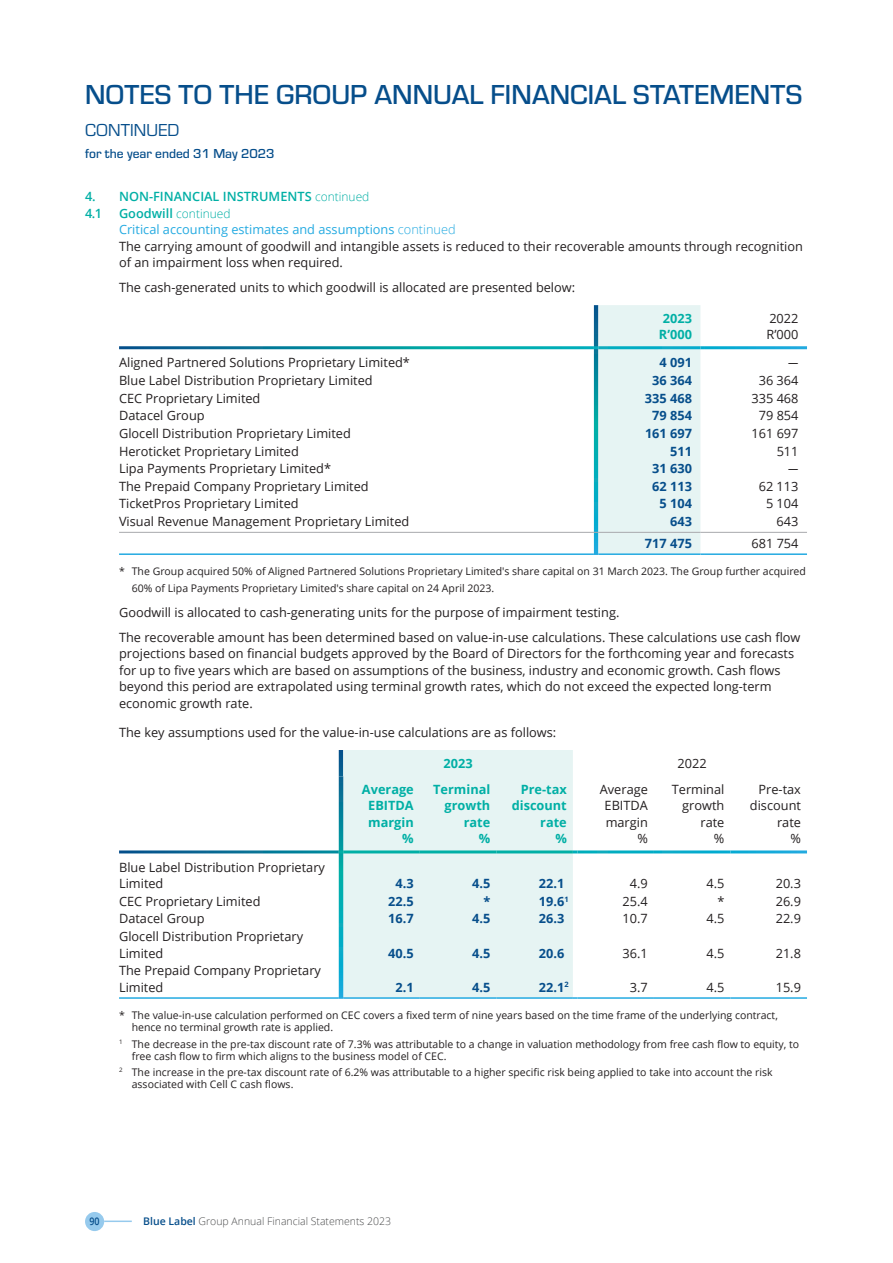
<style>
.page{position:relative;width:893px;height:1263px;background:#fff}
.page>*{position:absolute;margin:0;border:0;box-sizing:border-box;transform-origin:0 0}
.t1{font:500 28.5px "Eurostile";color:#064e8b}
.t2{font:18px "Eurostile";color:#064e8b}
.t3{font:500 13.5px "Eurostile";color:#064e8b}
.t4{font:12.75px/16.5px "Open Sans";color:#231f20}
.t5{font:700 12.75px "Open Sans";color:#064e8b}
.t6{font:700 12.75px/16.5px "Open Sans";color:#00afa5;text-align:right}
.t7{font:600 12.75px/16.5px "Open Sans";color:#00afa5}
.t8{font:12.75px "Open Sans";color:#231f20;scale:.8 1}
.t9{font:300 12px "Open Sans";color:#00afa5}
.t10{font:10.5px/12px "Open Sans";color:#231f20}
.t11{font:300 10.5px "Open Sans";color:#4b4c4d}
.t12{font:600 10.5px "Open Sans";color:#064e8b;scale:.85 1}
.s1{font-weight:300;font-size:12px}
.s2{font-weight:600;font-size:12.75px}
.s3{color:#24aae1}
.s4{font-weight:300;color:#24aae1}
.s5{font-weight:600;color:#064e8b}
</style>
<div class="page">
<div style="left:85px;top:1212px;width:19px;height:19px;background:#96caed;border-radius:50%"></div>
<hr style="left:104px;top:1220px;width:28px;height:2px;background:#96caed">
<hr style="left:119px;top:532px;width:475px;height:1px;background:#a8a9ad">
<hr style="left:705px;top:532px;width:102px;height:1px;background:#a8a9ad">
<hr style="left:119px;top:553px;width:475px;height:2px;background:#24aae1">
<svg style="left:594px;top:305px;width:111px;height:250px;background:#d6edee"></svg>
<hr style="left:705px;top:553px;width:102px;height:2px;background:#24aae1">
<div style="left:343px;top:750px;width:230px;height:247px;background:#e6f4f3"></div>
<svg style="left:573px;top:850px;width:4px;height:3px"></svg>
<hr style="left:119px;top:997px;width:220px;height:2px;background:#24aae1">
<hr style="left:343px;top:997px;width:77px;height:2px;background:#24aae1">
<hr style="left:420px;top:997px;width:76px;height:2px;background:#24aae1">
<hr style="left:496px;top:997px;width:77px;height:2px;background:#24aae1">
<hr style="left:577px;top:997px;width:77px;height:2px;background:#24aae1">
<hr style="left:654px;top:997px;width:76px;height:2px;background:#24aae1">
<hr style="left:730px;top:997px;width:77px;height:2px;background:#24aae1">
<svg style="left:339px;top:750px;width:4px;height:249px"></svg>
<hr style="left:343px;top:850px;width:77px;height:3px;background:#00afa5">
<hr style="left:420px;top:850px;width:76px;height:3px;background:#00afa5">
<hr style="left:496px;top:850px;width:77px;height:3px;background:#00afa5">
<h1 class="t1" style="left:85px;top:75px;width:719px">NOTES TO THE GROUP ANNUAL FINANCIAL STATEMENTS</h1>
<h2 class="t2" style="left:85px;top:117px;width:96px">CONTINUED</h2>
<p class="t3" style="left:85px;top:144px;width:191px">for the year ended 31 May 2023</p>
<p class="t7" style="left:85px;top:188px;width:286px">4. NON-FINANCIAL INSTRUMENTS <span class="s1">continued<br></span>4.1</p>
<p class="t9" style="left:119px;top:205px;width:113px"><span class="s2">Goodwill</span> continued</p>
<p class="t4" style="left:119px;top:221px;width:685px"><span class="s3">Critical accounting estimates and assumptions</span> <span class="s4">continued<br></span>The carrying amount of goodwill and intangible assets is reduced to their recoverable amounts through recognition of an impairment loss when required.</p>
<p class="t4" style="left:119px;top:279px;width:458px">The cash-generated units to which goodwill is allocated are presented below:</p>
<p class="t6" style="left:659px;top:310px;width:35px;text-align:center">2023<br>R’000</p>
<p class="t4" style="left:767px;top:310px;width:33px">2022<br>R’000</p>
<p class="t4" style="left:119px;top:354px;width:292px">Aligned Partnered Solutions Proprietary Limited*</p>
<p class="t5" style="left:659px;top:354px;width:34px">4 091</p>
<p class="t8" style="left:788px;top:354px;width:14px">—</p>
<p class="t4" style="left:119px;top:372px;width:255px">Blue Label Distribution Proprietary Limited</p>
<p class="t5" style="left:652px;top:371px;width:41px">36 364</p>
<p class="t4" style="left:759px;top:372px;width:41px">36 364</p>
<p class="t4" style="left:119px;top:389px;width:143px">CEC Proprietary Limited</p>
<p class="t5" style="left:645px;top:389px;width:48px">335 468</p>
<p class="t4" style="left:751px;top:389px;width:49px">335 468</p>
<p class="t4" style="left:119px;top:407px;width:87px">Datacel Group</p>
<p class="t5" style="left:652px;top:407px;width:41px">79 854</p>
<p class="t4" style="left:759px;top:407px;width:41px">79 854</p>
<p class="t4" style="left:119px;top:425px;width:233px">Glocell Distribution Proprietary Limited</p>
<p class="t5" style="left:645px;top:424px;width:48px">161 697</p>
<p class="t4" style="left:751px;top:425px;width:49px">161 697</p>
<p class="t4" style="left:119px;top:442px;width:181px">Heroticket Proprietary Limited</p>
<p class="t5" style="left:670px;top:442px;width:23px">511</p>
<p class="t4" style="left:777px;top:442px;width:23px">511</p>
<p class="t4" style="left:119px;top:460px;width:213px">Lipa Payments Proprietary Limited*</p>
<p class="t5" style="left:652px;top:459px;width:41px">31 630</p>
<p class="t8" style="left:788px;top:460px;width:14px">—</p>
<p class="t4" style="left:119px;top:477px;width:251px">The Prepaid Company Proprietary Limited</p>
<p class="t5" style="left:652px;top:477px;width:41px">62 113</p>
<p class="t4" style="left:759px;top:477px;width:41px">62 113</p>
<p class="t4" style="left:119px;top:495px;width:181px">TicketPros Proprietary Limited</p>
<p class="t5" style="left:659px;top:495px;width:34px">5 104</p>
<p class="t4" style="left:766px;top:495px;width:34px">5 104</p>
<p class="t4" style="left:119px;top:513px;width:292px">Visual Revenue Management Proprietary Limited</p>
<p class="t5" style="left:670px;top:512px;width:23px">643</p>
<p class="t4" style="left:777px;top:513px;width:23px">643</p>
<p class="t5" style="left:645px;top:534px;width:48px">717 475</p>
<p class="t4" style="left:751px;top:535px;width:49px">681 754</p>
<p class="t10" style="left:132px;top:563px;width:676px;line-height:16.5px;text-indent:-13px">* The Group acquired 50% of Aligned Partnered Solutions Proprietary Limited's share capital on 31 March 2023. The Group further acquired<br>60% of Lipa Payments Proprietary Limited's share capital on 24 April 2023.</p>
<p class="t4" style="left:119px;top:599px;width:683px;line-height:25px">Goodwill is allocated to cash-generating units for the purpose of impairment testing.<br>The recoverable amount has been determined based on value-in-use calculations. These calculations use cash flow</p>
<p class="t4" style="left:119px;top:645px;width:677px">projections based on financial budgets approved by the Board of Directors for the forthcoming year and forecasts for up to five years which are based on assumptions of the business, industry and economic growth. Cash flows beyond this period are extrapolated using terminal growth rates, which do not exceed the expected long-term economic growth rate.</p>
<p class="t4" style="left:119px;top:724px;width:439px">The key assumptions used for the value-in-use calculations are as follows:</p>
<p class="t6" style="left:443px;top:754px;width:31px">2023</p>
<p class="t4" style="left:678px;top:754px;width:31px">2022</p>
<p class="t6" style="left:362px;top:781px;width:53px">Average<br>EBITDA margin %</p>
<p class="t6" style="left:433px;top:781px;width:59px">Terminal growth rate<br>%</p>
<p class="t6" style="left:512px;top:781px;width:57px">Pre-tax discount rate<br>%</p>
<p class="t4" style="left:600px;top:781px;width:50px;text-align:right">Average<br>EBITDA margin %</p>
<p class="t4" style="left:672px;top:781px;width:54px;text-align:right">Terminal growth rate<br>%</p>
<p class="t4" style="left:750px;top:781px;width:53px;text-align:right">Pre-tax discount rate<br>%</p>
<p class="t4" style="left:119px;top:858px;width:207px">Blue Label Distribution Proprietary<br>Limited</p>
<p class="t5" style="left:396px;top:874px;width:20px">4.3</p>
<p class="t5" style="left:472px;top:874px;width:20px">4.5</p>
<p class="t5" style="left:539px;top:874px;width:27px">22.1</p>
<p class="t4" style="left:630px;top:875px;width:19px">4.9</p>
<p class="t4" style="left:706px;top:875px;width:19px">4.5</p>
<p class="t4" style="left:776px;top:875px;width:27px">20.3</p>
<p class="t4" style="left:119px;top:893px;width:143px">CEC Proprietary Limited</p>
<p class="t5" style="left:388px;top:892px;width:27px">22.5</p>
<p class="t5" style="left:483px;top:892px;width:8px">*</p>
<p class="t5" style="left:539px;top:892px;width:31px">19.6<sup>1</sup></p>
<p class="t4" style="left:623px;top:893px;width:27px">25.4</p>
<p class="t4" style="left:717px;top:893px;width:9px">*</p>
<p class="t4" style="left:776px;top:893px;width:27px">26.9</p>
<p class="t4" style="left:119px;top:910px;width:87px">Datacel Group</p>
<p class="t5" style="left:388px;top:910px;width:27px">16.7</p>
<p class="t5" style="left:472px;top:910px;width:20px">4.5</p>
<p class="t5" style="left:539px;top:910px;width:27px">26.3</p>
<p class="t4" style="left:623px;top:910px;width:27px">10.7</p>
<p class="t4" style="left:706px;top:910px;width:19px">4.5</p>
<p class="t4" style="left:776px;top:910px;width:27px">22.9</p>
<p class="t4" style="left:119px;top:928px;width:186px">Glocell Distribution Proprietary<br>Limited</p>
<p class="t5" style="left:388px;top:944px;width:27px">40.5</p>
<p class="t5" style="left:472px;top:944px;width:20px">4.5</p>
<p class="t5" style="left:539px;top:944px;width:27px">20.6</p>
<p class="t4" style="left:623px;top:944px;width:27px">36.1</p>
<p class="t4" style="left:706px;top:944px;width:19px">4.5</p>
<p class="t4" style="left:776px;top:944px;width:27px">21.8</p>
<p class="t4" style="left:119px;top:962px;width:203px">The Prepaid Company Proprietary<br>Limited</p>
<p class="t5" style="left:396px;top:978px;width:20px">2.1</p>
<p class="t5" style="left:472px;top:978px;width:20px">4.5</p>
<p class="t5" style="left:539px;top:978px;width:31px">22.1<sup>2</sup></p>
<p class="t4" style="left:630px;top:978px;width:19px">3.7</p>
<p class="t4" style="left:706px;top:978px;width:19px">4.5</p>
<p class="t4" style="left:776px;top:978px;width:27px">15.9</p>
<p class="t10" style="left:132px;top:1009px;width:648px;text-indent:-13px">* The value-in-use calculation performed on CEC covers a fixed term of nine years based on the time frame of the underlying contract, hence no terminal growth rate is applied.</p>
<p class="t10" style="left:132px;top:1037px;width:669px;text-indent:-13px"><sup>1</sup> The decrease in the pre-tax discount rate of 7.3% was attributable to a change in valuation methodology from free cash flow to equity, to free cash flow to firm which aligns to the business model of CEC.</p>
<p class="t10" style="left:132px;top:1066px;width:642px;text-indent:-13px"><sup>2</sup> The increase in the pre-tax discount rate of 6.2% was attributable to a higher specific risk being applied to take into account the risk associated with Cell C cash flows.</p>
<p class="t12" style="left:90px;top:1214px;width:13px">90</p>
<p class="t11" style="left:143px;top:1214px;width:249px"><span class="s5">Blue Label</span> Group Annual Financial Statements 2023</p>
</div>
